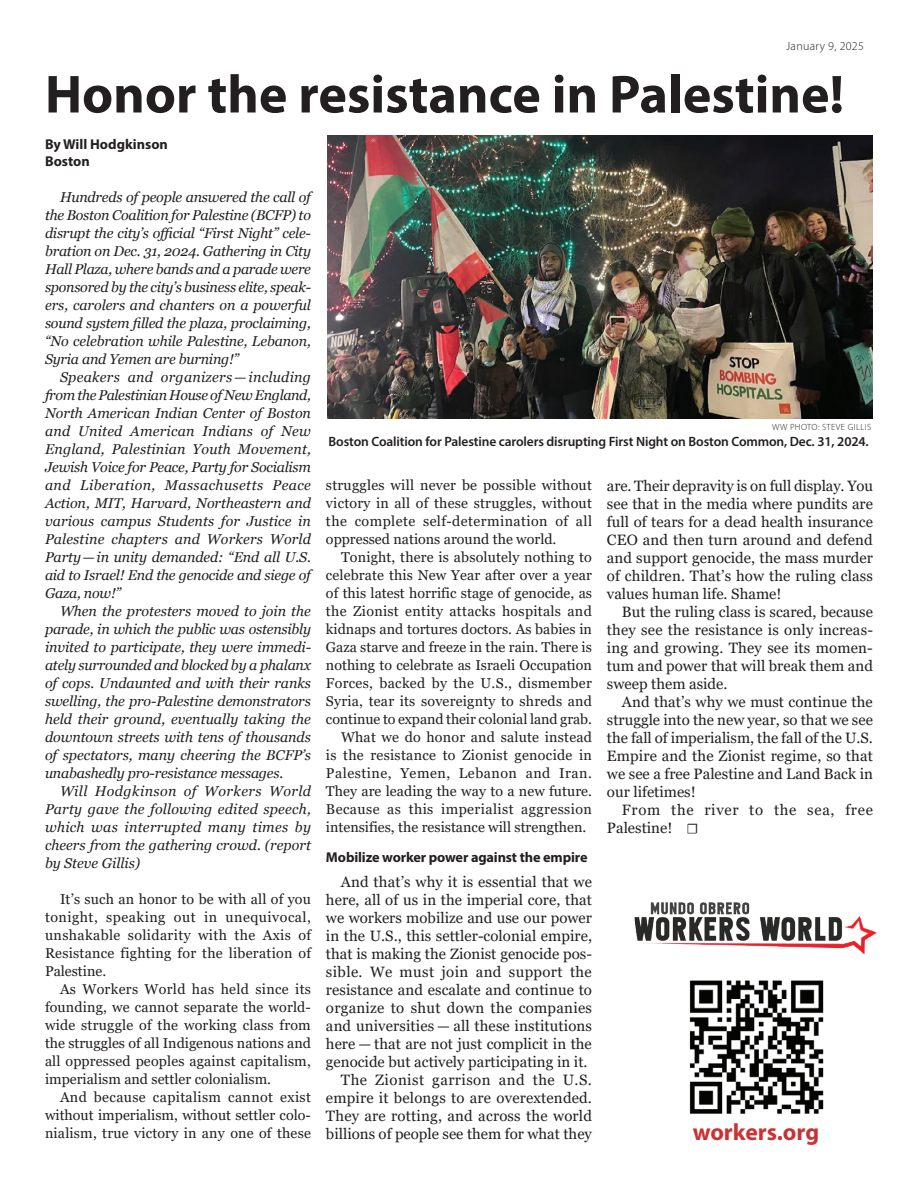
<style>
.page{position:relative;width:918px;height:1188px;background:#fff}
.page>*{position:absolute;margin:0;border:0;box-sizing:border-box;transform-origin:0 0}
.t1{font:700 54px "Myriad Pro";color:#231f20}
.t2{font:700 23.7px "Myriad Pro";color:#cb3233}
.t3{font:15px/18px "Georgia";letter-spacing:.005em;color:#231f20;text-align:justify}
.t4{font:15px/18px "Georgia";letter-spacing:.045em;color:#231f20}
.t5{font:italic 14.25px/18px "Georgia";letter-spacing:-.005em;color:#231f20;text-align:justify}
.t6{font:14.25px/18px "Georgia";letter-spacing:.01em;color:#231f20;text-align:justify}
.t7{font:700 14.25px/18px "Myriad Pro";letter-spacing:-.01em;color:#231f20}
.t8{font:14.25px "Georgia";letter-spacing:-.01em;color:#231f20}
.t9{font:14.25px "Georgia";letter-spacing:.03em;color:#231f20}
.t10{font:14.25px "Georgia";letter-spacing:.035em;color:#231f20}
.t11{font:600 13.5px "Myriad Pro";letter-spacing:-.01em;color:#231f20}
.t12{font:300 12px "Myriad Pro";letter-spacing:.025em;color:#231f20}
.t13{font:300 9px "Myriad Pro";letter-spacing:.045em;color:#231f20}
.s1{font-family:"Minion Pro";font-size:14.25px}
</style>
<div class="page">
<img style="left:635px;top:902px;width:241px;height:52px">
<img style="left:689px;top:980px;width:135px;height:134px">
<img style="left:327px;top:135px;width:546px;height:283px">
<p class="t12" style="left:786px;top:38px;width:79px">January 9, 2025</p>
<h1 class="t1" style="left:45px;top:59px;width:801px">Honor the resistance in Palestine!</h1>
<p class="t7" style="left:45px;top:134px;width:124px">By Will Hodgkinson<br>Boston</p>
<p class="t5" style="left:45px;top:189px;width:268px;text-indent:15px">Hundreds of people answered the call of the Boston Coalition for Palestine (BCFP) to disrupt the city’s official “First Night” cele&shy;bration on Dec. 31, 2024. Gathering in City Hall Plaza, where bands and a parade were sponsored by the city’s business elite, speak&shy;ers, carolers and chanters on a powerful sound system filled the plaza, proclaiming, “No celebration while Palestine, Lebanon, Syria and Yemen are burning!”</p>
<p class="t5" style="left:45px;top:369px;width:268px;text-indent:15px">Speakers and organizers— including from the Palestinian House of New England, North American Indian Center of Boston and United American Indians of New England, Palestinian Youth Movement, Jewish Voice for Peace, Party for Socialism and Liberation, Massachusetts Peace Action, MIT, Harvard, Northeastern and various campus Students for Justice in Palestine chapters and Workers World Party—in unity demanded: “End all U.S. aid to Israel! End the genocide and siege of Gaza, now!”</p>
<p class="t5" style="left:45px;top:603px;width:268px;text-indent:15px">When the protesters moved to join the parade, in which the public was ostensibly invited to participate, they were immedi&shy;ately surrounded and blocked by a phalanx of cops. Undaunted and with their ranks swelling, the pro-Palestine demonstrators held their ground, eventually taking the downtown streets with tens of thousands of spectators, many cheering the BCFP’s unabashedly pro-resistance messages.</p>
<p class="t5" style="left:45px;top:783px;width:268px;text-indent:15px">Will Hodgkinson of Workers World Party gave the following edited speech, which was interrupted many times by cheers from the gathering crowd. (report by Steve Gillis)</p>
<p class="t6" style="left:45px;top:891px;width:268px;text-indent:15px">It’s such an honor to be with all of you tonight, speaking out in unequivocal, unshakable solidarity with the Axis of Resistance fighting for the liberation of Palestine.</p>
<p class="t6" style="left:45px;top:981px;width:268px;text-indent:15px">As Workers World has held since its founding, we cannot separate the world&shy;wide struggle of the working class from the struggles of all Indigenous nations and all oppressed peoples against capitalism, imperialism and settler colonialism.</p>
<p class="t6" style="left:45px;top:1089px;width:268px;text-indent:15px">And because capitalism cannot exist without imperialism, without settler colo&shy;nialism, true victory in any one of these</p>
<p class="t13" style="left:772px;top:421px;width:101px">WW PHOTO: STEVE GILLIS</p>
<p class="t11" style="left:328px;top:433px;width:542px">Boston Coalition for Palestine carolers disrupting First Night on Boston Common, Dec. 31, 2024.</p>
<p class="t3" style="left:607px;top:477px;width:268px">are. Their depravity is on full display. You see that in the media where pundits are full of tears for a dead health insurance CEO and then turn around and defend and support genocide, the mass murder of children. That’s how the ruling class values human life. Shame!</p>
<p class="t3" style="left:607px;top:603px;width:267px;text-indent:15px">But the ruling class is scared, because they see the resistance is only increas&shy;ing and growing. They see its momen&shy;tum and power that will break them and sweep them aside.</p>
<p class="t3" style="left:607px;top:693px;width:268px;text-indent:15px">And that’s why we must continue the struggle into the new year, so that we see the fall of imperialism, the fall of the U.S.<br>Empire and the Zionist regime, so that we see a free Palestine and Land Back in our lifetimes!</p>
<p class="t4" style="left:607px;top:801px;width:267px;text-indent:15px">From the river to the sea, free<br>Palestine! <span class="s1">☐</span></p>
<p class="t6" style="left:326px;top:477px;width:268px">struggles will never be possible without victory in all of these struggles, without the complete self-determination of all oppressed nations around the world.</p>
<p class="t6" style="left:341px;top:549px;width:252px">Tonight, there is absolutely nothing to</p>
<p class="t6" style="left:326px;top:567px;width:267px">celebrate this New Year after over a year</p>
<p class="t6" style="left:326px;top:585px;width:268px">of this latest horrific stage of genocide, as</p>
<p class="t6" style="left:326px;top:603px;width:267px">the Zionist entity attacks hospitals and</p>
<p class="t6" style="left:326px;top:621px;width:268px">kidnaps and tortures doctors. As babies in</p>
<p class="t6" style="left:326px;top:639px;width:267px">Gaza starve and freeze in the rain. There is</p>
<p class="t6" style="left:326px;top:657px;width:267px">nothing to celebrate as Israeli Occupation</p>
<p class="t6" style="left:326px;top:675px;width:267px">Forces, backed by the U.S., dismember</p>
<p class="t6" style="left:326px;top:693px;width:268px">Syria, tear its sovereignty to shreds and</p>
<p class="t8" style="left:326px;top:711px;width:267px">continue to expand their colonial land grab.</p>
<p class="t6" style="left:341px;top:729px;width:253px">What we do honor and salute instead</p>
<p class="t6" style="left:326px;top:747px;width:267px">is the resistance to Zionist genocide in</p>
<p class="t10" style="left:326px;top:765px;width:267px">Palestine, Yemen, Lebanon and Iran.</p>
<p class="t6" style="left:326px;top:783px;width:268px">They are leading the way to a new future.</p>
<p class="t9" style="left:326px;top:801px;width:268px">Because as this imperialist aggression</p>
<p class="t6" style="left:326px;top:819px;width:262px">intensifies, the resistance will strengthen.</p>
<p class="t7" style="left:326px;top:848px;width:263px">Mobilize worker power against the empire</p>
<p class="t3" style="left:326px;top:873px;width:268px;text-align:right">And that’s why it is essential that we here, all of us in the imperial core, that we workers mobilize and use our power in the U.S., this settler-colonial empire, that is making the Zionist genocide pos&shy;sible. We must join and support the resistance and escalate and continue to organize to shut down the companies and universities — all these institutions here — that are not just complicit in the genocide but actively participating in it.<br>The Zionist garrison and the U.S. empire it belongs to are overextended.<br>They are rotting, and across the world billions of people see them for what they</p>
<h2 class="t2" style="left:693px;top:1116px;width:128px">workers.org</h2>
</div>
